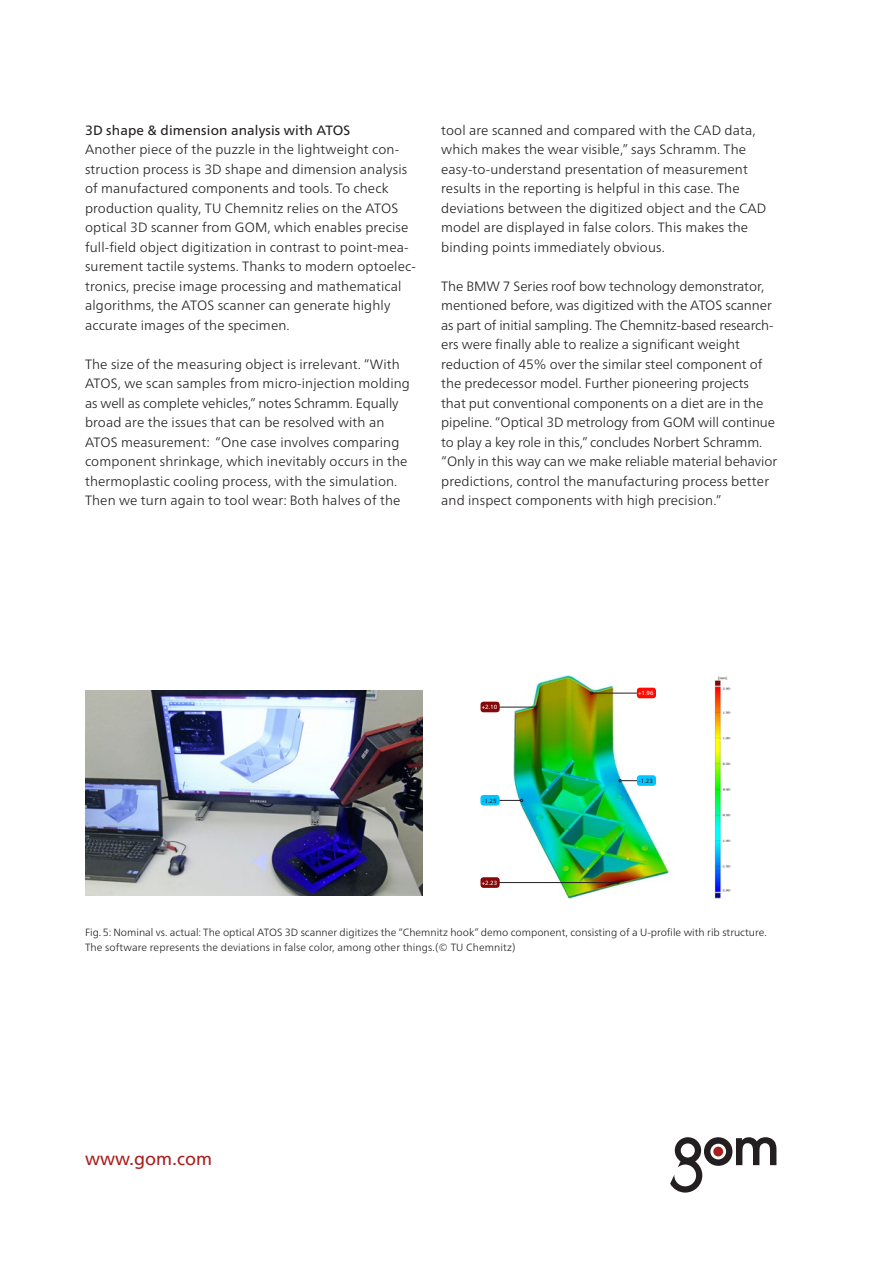
<style>
.page{position:relative;width:893px;height:1263px;background:#fff}
.page>*{position:absolute;margin:0;border:0;box-sizing:border-box;transform-origin:0 0}
.t1{font:18px "Frutiger LT";color:#aa1e1e}
.t2{font:300 13.5px/19.5px "Frutiger Neue LTW1 G";letter-spacing:.01em;color:#231f20}
.t3{font:13.5px "Frutiger Neue LTW1 G";letter-spacing:.01em;color:#231f20}
.t4{font:300 10.5px/15px "Frutiger Neue LTW1 G";color:#231f20}
.t5{font:6px "Frutiger Neue LTW1 G";color:#fff}
.t6{font:6px "Frutiger Neue LTW1 G";color:#231f20}
</style>
<div class="page">
<svg style="left:670px;top:1137px;width:106px;height:55px"></svg>
<img style="left:85px;top:690px;width:337px;height:205px">
<img style="left:513px;top:675px;width:156px;height:224px">
<img style="left:714px;top:676px;width:16px;height:223px">
<svg style="left:619px;top:779px;width:18px;height:3px"></svg>
<hr style="left:484px;top:800px;width:36px;height:1px;background:#231f20">
<hr style="left:593px;top:693px;width:46px;height:1px;background:#231f20">
<hr style="left:488px;top:707px;width:47px;height:1px;background:#231f20">
<hr style="left:487px;top:882px;width:129px;height:1px;background:#231f20">
<div style="left:637px;top:775px;width:19px;height:11px;background:#01c5ff;border-radius:3px"></div>
<div style="left:480px;top:795px;width:20px;height:10px;background:#01c5ff;border-radius:3px"></div>
<div style="left:637px;top:688px;width:19px;height:10px;background:#fe0a00;border-radius:3px"></div>
<div style="left:480px;top:702px;width:20px;height:10px;background:#840808;border-radius:3px"></div>
<div style="left:480px;top:877px;width:20px;height:11px;background:#840808;border-radius:3px"></div>
<p class="t3" style="left:85px;top:120px;width:267px">3D shape &amp; dimension analysis with ATOS</p>
<p class="t2" style="left:85px;top:139px;width:332px">Another piece of the puzzle in the lightweight con&shy;struction process is 3D shape and dimension analysis of manufactured components and tools. To check production quality, TU Chemnitz relies on the ATOS optical 3D scanner from GOM, which enables precise full-field object digitization in contrast to point-mea&shy;surement tactile systems. Thanks to modern optoelec&shy;tronics, precise image processing and mathematical algorithms, the ATOS scanner can generate highly accurate images of the specimen.</p>
<p class="t2" style="left:85px;top:353px;width:326px">The size of the measuring object is irrelevant. “With ATOS, we scan samples from micro-injection molding as well as complete vehicles,” notes Schramm. Equally broad are the issues that can be resolved with an ATOS measurement: “One case involves comparing component shrinkage, which inevitably occurs in the thermoplastic cooling process, with the simulation.<br>Then we turn again to tool wear: Both halves of the</p>
<p class="t2" style="left:441px;top:119px;width:327px">tool are scanned and compared with the CAD data, which makes the wear visible,” says Schramm. The easy-to-understand presentation of measurement results in the reporting is helpful in this case. The deviations between the digitized object and the CAD model are displayed in false colors. This makes the binding points immediately obvious.</p>
<p class="t2" style="left:441px;top:275px;width:338px">The BMW 7 Series roof bow technology demonstrator, mentioned before, was digitized with the ATOS scanner as part of initial sampling. The Chemnitz-based research&shy;ers were finally able to realize a significant weight reduction of 45% over the similar steel component of the predecessor model. Further pioneering projects<br>that put conventional components on a diet are in the pipeline. “Optical 3D metrology from GOM will continue to play a key role in this,” concludes Norbert Schramm. “Only in this way can we make reliable material behavior predictions, control the manufacturing process better and inspect components with high precision.”</p>
<p class="t5" style="left:482px;top:703px;width:17px">+2.10</p>
<p class="t6" style="left:482px;top:796px;width:16px">-1.25</p>
<p class="t5" style="left:482px;top:878px;width:17px">+2.23</p>
<p class="t5" style="left:638px;top:689px;width:17px">+1.96</p>
<p class="t6" style="left:639px;top:776px;width:16px">-1.23</p>
<p class="t4" style="left:85px;top:923px;width:683px">Fig.5: Nominal vs. actual: The optical ATOS 3D scanner digitizes the “Chemnitz hook” demo component, consisting of a U-profile with rib structure.<br>The software represents the deviations in false color, among other things.(© TU Chemnitz)</p>
<h1 class="t1" style="left:85px;top:1148px;width:128px">www.gom.com</h1>
</div>
